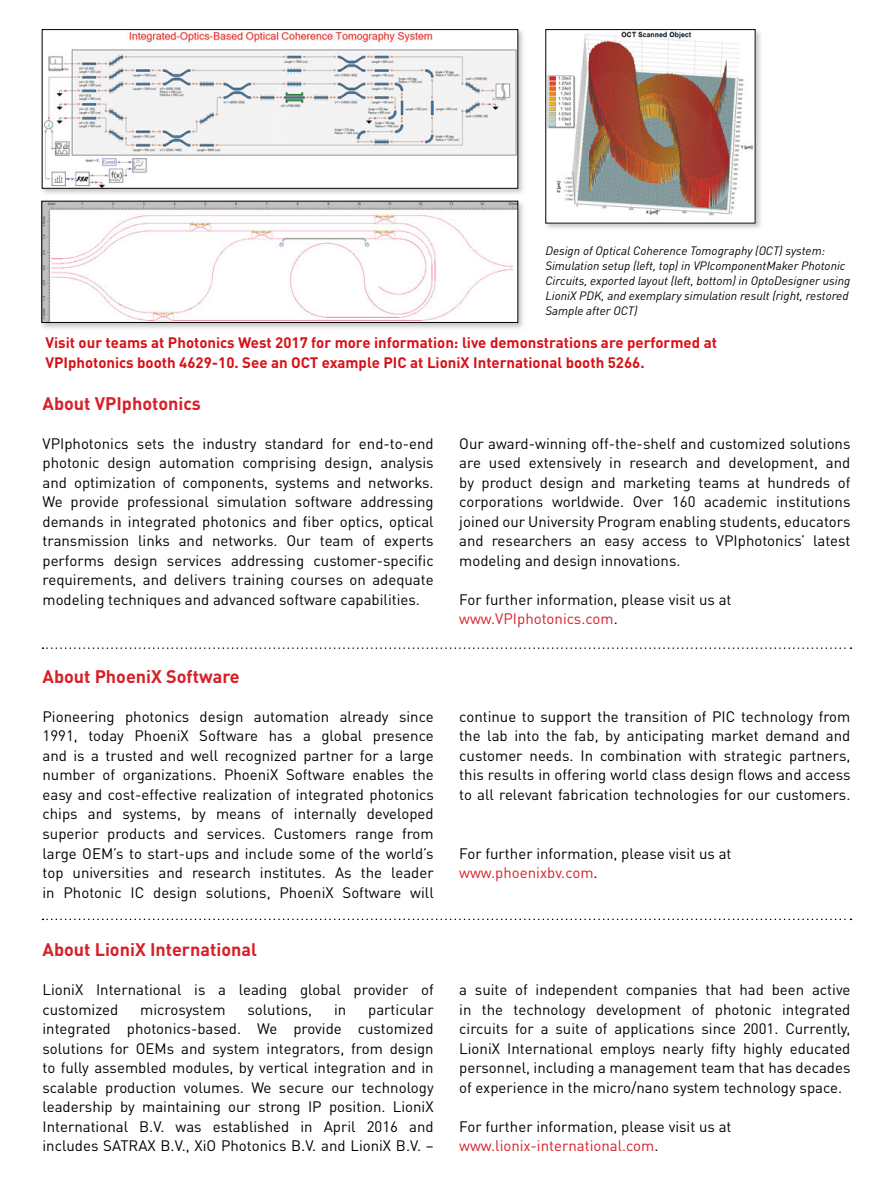
<style>
.page{position:relative;width:893px;height:1187px;background:#fff}
.page>*{position:absolute;margin:0;border:0;box-sizing:border-box;transform-origin:0 0}
.t1{font:700 18px "DINOT";color:#d71f27}
.t2{font:15px/19.5px "DINOT";color:#000;text-align:justify}
.t3{font:700 15px/19.5px "DINOT";color:#d71016}
.t4{font:italic 12px/15px "DINOT";color:#000}
.s1{color:#d71f27}
</style>
<div class="page">
<svg style="left:43px;top:647px;width:808px;height:2px"></svg>
<svg style="left:43px;top:918px;width:808px;height:2px"></svg>
<img style="left:41px;top:29px;width:482px;height:300px">
<img style="left:43px;top:203px;width:473px;height:118px">
<div style="left:41px;top:201px;width:477px;height:122px;border:1px solid #000"></div>
<img style="left:44px;top:31px;width:472px;height:156px">
<div style="left:42px;top:29px;width:476px;height:160px;border:1px solid #000"></div>
<img style="left:545px;top:29px;width:216px;height:200px">
<img style="left:547px;top:31px;width:206px;height:190px">
<p class="t4" style="left:545px;top:243px;width:306px">Design of Optical Coherence Tomography (OCT) system:<br>Simulation setup (left, top) in VPIcomponentMaker Photonic Circuits, exported layout (left, bottom) in OptoDesigner using LioniX PDK, and exemplary simulation result (right, restored Sample after OCT)</p>
<p class="t3" style="left:45px;top:332px;width:673px">Visit our teams at Photonics West 2017 for more information: live demonstrations are performed at<br>VPIphotonics booth 4629-10. See an OCT example PIC at LioniX International booth 5266.</p>
<p class="t1" style="left:43px;top:391px;width:160px">About VPIphotonics</p>
<p class="t2" style="left:43px;top:433px;width:393px">VPIphotonics sets the industry standard for end-to-end photonic design automation comprising design, analysis and optimization of components, systems and networks.<br>We provide professional simulation software addressing demands in integrated photonics and fiber optics, optical transmission links and networks. Our team of experts performs design services addressing customer-specific requirements, and delivers training courses on adequate modeling techniques and advanced software capabilities.</p>
<p class="t2" style="left:459px;top:433px;width:393px">Our award-winning off-the-shelf and customized solutions are used extensively in research and development, and by product design and marketing teams at hundreds of corporations worldwide. Over 160 academic institutions joined our University Program enabling students, educators and researchers an easy access to VPIphotonics’ latest modeling and design innovations.</p>
<p class="t2" style="left:459px;top:589px;width:274px">For further information, please visit us at <span class="s1">www.VPIphotonics.com</span>.</p>
<p class="t1" style="left:43px;top:664px;width:199px">About PhoeniX Software</p>
<p class="t2" style="left:43px;top:706px;width:393px">Pioneering photonics design automation already since 1991, today PhoeniX Software has a global presence and is a trusted and well recognized partner for a large number of organizations. PhoeniX Software enables the easy and cost-effective realization of integrated photonics chips and systems, by means of internally developed superior products and services. Customers range from large OEM’s to start-ups and include some of the world’s top universities and research institutes. As the leader in Photonic IC design solutions, PhoeniX Software will</p>
<p class="t2" style="left:459px;top:706px;width:393px">continue to support the transition of PIC technology from the lab into the fab, by anticipating market demand and customer needs. In combination with strategic partners, this results in offering world class design flows and access to all relevant fabrication technologies for our customers.</p>
<p class="t2" style="left:459px;top:843px;width:274px">For further information, please visit us at <span class="s1">www.phoenixbv.com</span>.</p>
<p class="t1" style="left:43px;top:937px;width:216px">About LioniX International</p>
<p class="t2" style="left:43px;top:979px;width:393px">LioniX International is a leading global provider of customized</p>
<p class="t2" style="left:43px;top:999px;width:393px;text-indent:326px">particular integrated photonics-based. We provide customized solutions for OEMs and system integrators, from design to fully assembled modules, by vertical integration and in scalable production volumes. We secure our technology leadership by maintaining our strong IP position. LioniX International B.V. was established in April 2016 and includes SATRAX B.V., XiO Photonics B.V. and LioniX B.V. –</p>
<p class="t2" style="left:140px;top:999px;width:87px">microsystem</p>
<p class="t2" style="left:247px;top:999px;width:66px">solutions,</p>
<p class="t2" style="left:334px;top:999px;width:14px">in</p>
<p class="t2" style="left:459px;top:979px;width:393px">a suite of independent companies that had been active in the technology development of photonic integrated circuits for a suite of applications since 2001. Currently, LioniX International employs nearly fifty highly educated personnel, including a management team that has decades of experience in the micro/nano system technology space.</p>
<p class="t2" style="left:459px;top:1116px;width:274px">For further information, please visit us at <span class="s1">www.lionix-international.com</span>.</p>
</div>
